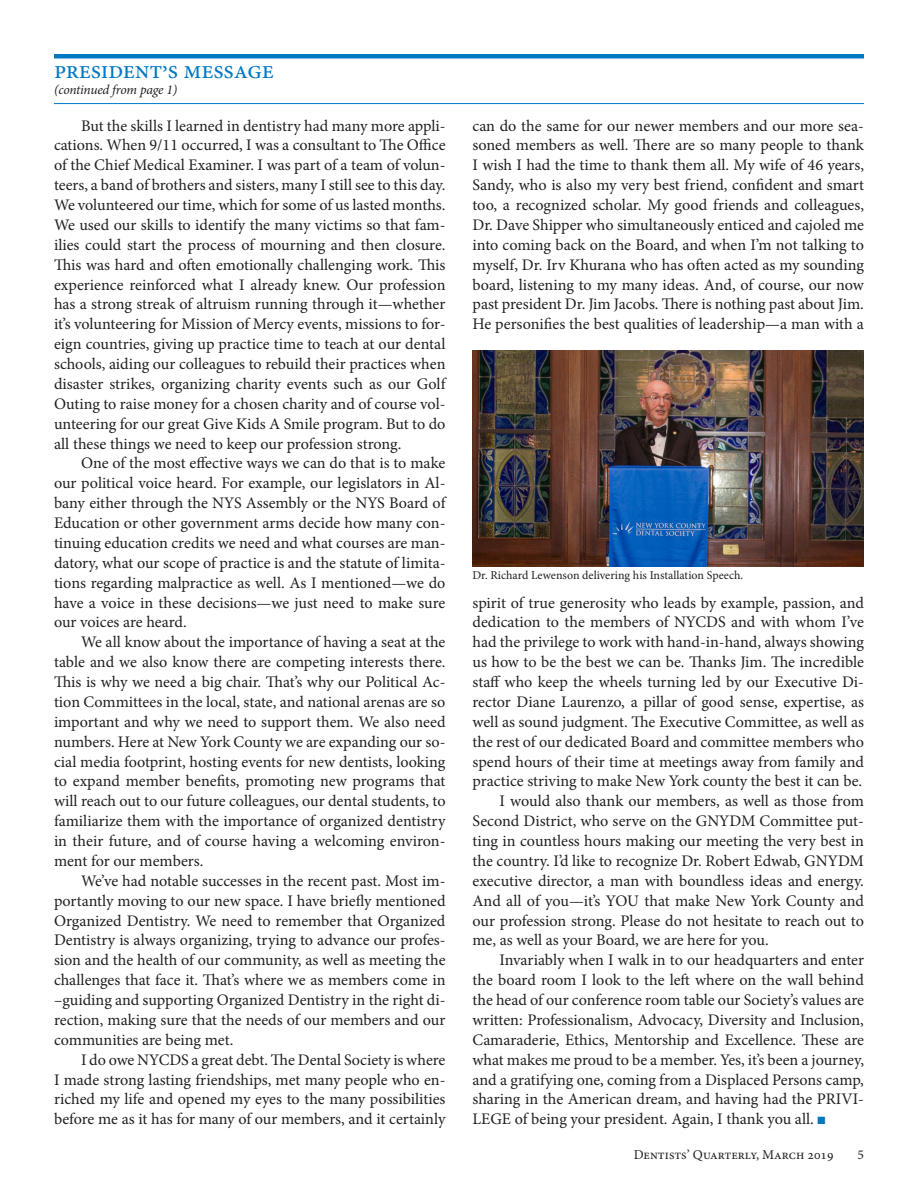
<style>
.page{position:relative;width:918px;height:1188px;background:#fff}
.page>*{position:absolute;margin:0;border:0;box-sizing:border-box;transform-origin:0 0}
.Bars_Head{font:25.5px "Minion Pro";letter-spacing:-.01em;color:#0079c2}
.Body_Text{font:16.2px/19.8px "Minion Pro";color:#231f20;text-align:justify}
.t1{font:13.5px "Minion Pro";color:#231f20}
.Bars_Head-2{font:italic 13.5px "Minion Pro";letter-spacing:-.02em;color:#231f20}
.t2{font:12px "Minion Pro";color:#231f20}
.s1{color:#0079c2}
</style>
<div class="page">
<hr style="left:54px;top:54px;width:810px;height:4px;background:#0079c2">
<hr style="left:54px;top:103px;width:810px;height:1px;background:#0079c2">
<img style="left:472px;top:350px;width:392px;height:216px">
<p class="Bars_Head" style="left:54px;top:53px;width:221px">president’s message</p>
<p class="Bars_Head-2" style="left:54px;top:81px;width:125px">(continued from page 1)</p>
<p class="Body_Text" style="left:54px;top:115px;width:393px;text-indent:27px">But the skills I learned in dentistry had many more appli&shy;cations. When 9/11 occurred, I was a consultant to The Office of the Chief Medical Examiner. I was part of a team of volun&shy;teers, a band of brothers and sisters, many I still see to this day.<br>We volunteered our time, which for some of us lasted months.<br>We used our skills to identify the many victims so that fam&shy;ilies could start the process of mourning and then closure.<br>This was hard and often emotionally challenging work. This experience reinforced what I already knew. Our profession has a strong streak of altruism running through it—whether it’s volunteering for Mission of Mercy events, missions to for&shy;eign countries, giving up practice time to teach at our dental schools, aiding our colleagues to rebuild their practices when disaster strikes, organizing charity events such as our Golf Outing to raise money for a chosen charity and of course vol&shy;unteering for our great Give Kids A Smile program. But to do all these things we need to keep our profession strong.</p>
<p class="Body_Text" style="left:54px;top:453px;width:393px;text-indent:27px">One of the most effective ways we can do that is to make our political voice heard. For example, our legislators in Al&shy;bany either through the NYS Assembly or the NYS Board of Education or other government arms decide how many con&shy;tinuing education credits we need and what courses are man&shy;datory, what our scope of practice is and the statute of limita&shy;tions regarding malpractice as well. As I mentioned—we do have a voice in these decisions—we just need to make sure our voices are heard.</p>
<p class="Body_Text" style="left:54px;top:632px;width:393px;text-indent:27px">We all know about the importance of having a seat at the table and we also know there are competing interests there.<br>This is why we need a big chair. That’s why our Political Ac&shy;tion Committees in the local, state, and national arenas are so important and why we need to support them. We also need numbers. Here at New York County we are expanding our so&shy;cial media footprint, hosting events for new dentists, looking to expand member benefits, promoting new programs that will reach out to our future colleagues, our dental students, to familiarize them with the importance of organized dentistry in their future, and of course having a welcoming environ&shy;ment for our members.</p>
<p class="Body_Text" style="left:54px;top:871px;width:393px;text-indent:27px">We’ve had notable successes in the recent past. Most im&shy;portantly moving to our new space. I have briefly mentioned Organized Dentistry. We need to remember that Organized Dentistry is always organizing, trying to advance our profes&shy;sion and the health of our community, as well as meeting the challenges that face it. That’s where we as members come in –guiding and supporting Organized Dentistry in the right di&shy;rection, making sure that the needs of our members and our communities are being met.</p>
<p class="Body_Text" style="left:54px;top:1050px;width:393px;text-indent:27px">I do owe NYCDS a great debt. The Dental Society is where I made strong lasting friendships, met many people who en&shy;riched my life and opened my eyes to the many possibilities before me as it has for many of our members, and it certainly</p>
<p class="Body_Text" style="left:472px;top:116px;width:393px">can do the same for our newer members and our more sea&shy;soned members as well. There are so many people to thank I wish I had the time to thank them all. My wife of 46 years, Sandy, who is also my very best friend, confident and smart too, a recognized scholar. My good friends and colleagues, Dr. Dave Shipper who simultaneously enticed and cajoled me into coming back on the Board, and when I’m not talking to myself, Dr. Irv Khurana who has often acted as my sounding board, listening to my many ideas. And, of course, our now past president Dr. Jim Jacobs. There is nothing past about Jim.<br>He personifies the best qualities of leadership—a man with a</p>
<p class="t2" style="left:472px;top:567px;width:272px">Dr. Richard Lewenson delivering his Installation Speech.</p>
<p class="Body_Text" style="left:472px;top:593px;width:393px">spirit of true generosity who leads by example, passion, and dedication to the members of NYCDS and with whom I’ve had the privilege to work with hand-in-hand, always showing us how to be the best we can be. Thanks Jim. The incredible staff who keep the wheels turning led by our Executive Di&shy;rector Diane Laurenzo, a pillar of good sense, expertise, as well as sound judgment. The Executive Committee, as well as the rest of our dedicated Board and committee members who spend hours of their time at meetings away from family and practice striving to make New York county the best it can be.</p>
<p class="Body_Text" style="left:472px;top:791px;width:393px;text-indent:27px">I would also thank our members, as well as those from Second District, who serve on the GNYDM Committee put&shy;ting in countless hours making our meeting the very best in the country. I’d like to recognize Dr. Robert Edwab, GNYDM executive director, a man with boundless ideas and energy.<br>And all of you—it’s YOU that make New York County and our profession strong. Please do not hesitate to reach out to me, as well as your Board, we are here for you.</p>
<p class="Body_Text" style="left:472px;top:950px;width:393px;text-indent:27px">Invariably when I walk in to our headquarters and enter the board room I look to the left where on the wall behind the head of our conference room table our Society’s values are written: Professionalism, Advocacy, Diversity and Inclusion, Camaraderie, Ethics, Mentorship and Excellence. These are what makes me proud to be a member. Yes, it’s been a journey, and a gratifying one, coming from a Displaced Persons camp, sharing in the American dream, and having had the PRIVI-LEGE of being your president. Again, I thank you all. <span class="s1">■</span></p>
<p class="t1" style="left:634px;top:1145px;width:202px">Dentists’ Quarterly, March 2019</p>
<p class="t1" style="left:858px;top:1145px;width:8px">5</p>
</div>
